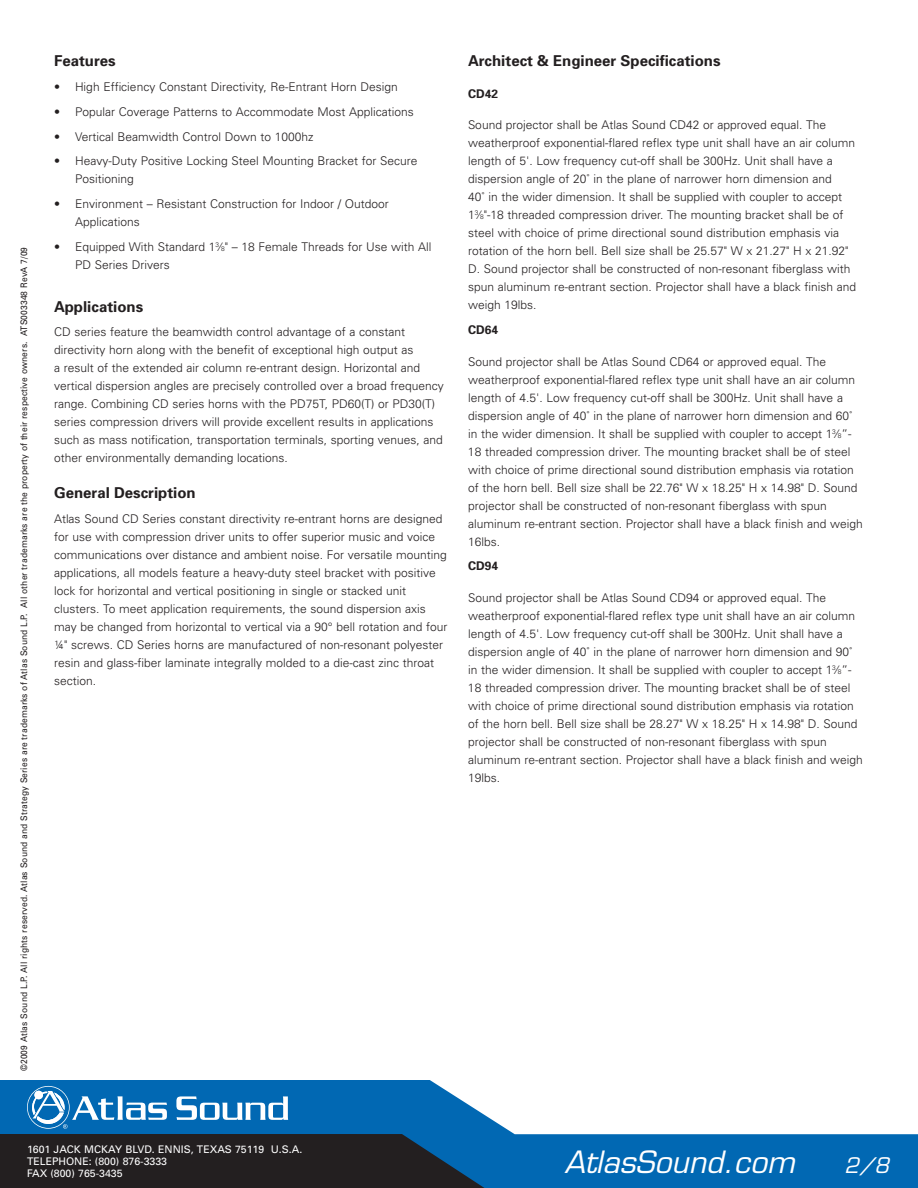
<style>
.page{position:relative;width:918px;height:1188px;background:#fff}
.page>*{position:absolute;margin:0;border:0;box-sizing:border-box;transform-origin:0 0}
.t1{font:italic 30px "Eurostile";color:#fff}
.t2{font:italic 21px "Eurostile";color:#fff}
.t3{font:700 15px "Univers";color:#231f20}
.t4{font:300 12px/18px "Univers";color:#231f20}
.t5{font:700 12px "Univers";color:#231f20}
.t6{font:10.5px/12px "Univers";color:#fff}
.t7{font:9px "Univers";letter-spacing:.015em;color:#231f20;scale:.94 1}
.s1{font-size:6.6px}
</style>
<div class="page">
<svg style="left:0;top:1080px;width:918px;height:108px;fill:#0168b3"></svg>
<svg style="left:0;top:1086px;width:484px;height:102px;background:#214e70"></svg>
<p class="t7" style="left:19px;top:1071px;width:878px;rotate:-90deg">©2009 Atlas Sound L.P. All rights reserved. Atlas Sound and Strategy Series are trademarks of Atlas Sound L.P. All other trademarks are the property of their respective owners. ATS003348 RevA 7/09</p>
<p class="t3" style="left:54px;top:51px;width:63px">Features</p>
<p class="t4" style="left:54px;top:77px;width:345px">• High Efficiency Constant Directivity, Re-Entrant Horn Design</p>
<p class="t4" style="left:54px;top:102px;width:361px">• Popular Coverage Patterns to Accommodate Most Applications</p>
<p class="t4" style="left:54px;top:127px;width:261px">• Vertical Beamwidth Control Down to 1000hz</p>
<p class="t4" style="left:75px;top:152px;width:344px;text-indent:-21px">• Heavy-Duty Positive Locking Steel Mounting Bracket for Secure<br>Positioning</p>
<p class="t4" style="left:75px;top:194px;width:315px;text-indent:-21px">• Environment – Resistant Construction for Indoor / Outdoor<br>Applications</p>
<p class="t4" style="left:75px;top:237px;width:358px;text-indent:-21px">• Equipped With Standard 1<sup>3</sup>⁄<span class="s1">8</span>" – 18 Female Threads for Use with All<br>PD Series Drivers</p>
<p class="t3" style="left:54px;top:297px;width:91px">Applications</p>
<p class="t4" style="left:54px;top:323px;width:391px">CD series feature the beamwidth control advantage of a constant directivity horn along with the benefit of exceptional high output as<br>a result of the extended air column re-entrant design. Horizontal and vertical dispersion angles are precisely controlled over a broad frequency range. Combining CD series horns with the PD75T, PD60(T) or PD30(T) series compression drivers will provide excellent results in applications such as mass notification, transportation terminals, sporting venues, and other environmentally demanding locations.</p>
<p class="t3" style="left:54px;top:483px;width:143px">General Description</p>
<p class="t4" style="left:54px;top:509px;width:395px">Atlas Sound CD Series constant directivity re-entrant horns are designed for use with compression driver units to offer superior music and voice communications over distance and ambient noise. For versatile mounting applications, all models feature a heavy-duty steel bracket with positive lock for horizontal and vertical positioning in single or stacked unit clusters. To meet application requirements, the sound dispersion axis may be changed from horizontal to vertical via a 90° bell rotation and four ¼" screws. CD Series horns are manufactured of non-resonant polyester resin and glass-fiber laminate integrally molded to a die-cast zinc throat section.</p>
<p class="t3" style="left:468px;top:51px;width:254px">Architect &amp; Engineer Specifications</p>
<p class="t5" style="left:468px;top:86px;width:32px">CD42</p>
<p class="t4" style="left:468px;top:116px;width:390px">Sound projector shall be Atlas Sound CD42 or approved equal. The weatherproof exponential-flared reflex type unit shall have an air column length of 5'. Low frequency cut-off shall be 300Hz. Unit shall have a dispersion angle of 20˚ in the plane of narrower horn dimension and<br>40˚ in the wider dimension. It shall be supplied with coupler to accept 1<sup>3</sup>⁄<span class="s1">8</span>"‑18 threaded compression driver. The mounting bracket shall be of steel with choice of prime directional sound distribution emphasis via rotation of the horn bell. Bell size shall be 25.57" W x 21.27" H x 21.92" D. Sound projector shall be constructed of non-resonant fiberglass with spun aluminum re-entrant section. Projector shall have a black finish and weigh 19lbs.</p>
<p class="t5" style="left:468px;top:322px;width:32px">CD64</p>
<p class="t4" style="left:468px;top:352px;width:396px">Sound projector shall be Atlas Sound CD64 or approved equal. The weatherproof exponential-flared reflex type unit shall have an air column length of 4.5'. Low frequency cut-off shall be 300Hz. Unit shall have a dispersion angle of 40˚ in the plane of narrower horn dimension and 60˚ in the wider dimension. It shall be supplied with coupler to accept 1<sup>3</sup>⁄<span class="s1">8</span>”- 18 threaded compression driver. The mounting bracket shall be of steel with choice of prime directional sound distribution emphasis via rotation of the horn bell. Bell size shall be 22.76" W x 18.25" H x 14.98" D. Sound projector shall be constructed of non-resonant fiberglass with spun aluminum re-entrant section. Projector shall have a black finish and weigh 16lbs.</p>
<p class="t5" style="left:468px;top:558px;width:32px">CD94</p>
<p class="t4" style="left:468px;top:588px;width:396px">Sound projector shall be Atlas Sound CD94 or approved equal. The weatherproof exponential-flared reflex type unit shall have an air column length of 4.5'. Low frequency cut-off shall be 300Hz. Unit shall have a dispersion angle of 40˚ in the plane of narrower horn dimension and 90˚ in the wider dimension. It shall be supplied with coupler to accept 1<sup>3</sup>⁄<span class="s1">8</span>”- 18 threaded compression driver. The mounting bracket shall be of steel with choice of prime directional sound distribution emphasis via rotation of the horn bell. Bell size shall be 28.27" W x 18.25" H x 14.98" D. Sound projector shall be constructed of non-resonant fiberglass with spun aluminum re-entrant section. Projector shall have a black finish and weigh 19lbs.</p>
<p class="t6" style="left:27px;top:1143px;width:277px">1601 JACK MCKAY BLVD. ENNIS, TEXAS 75119 U.S.A.<br>TELEPHONE: (800) 876-3333<br>FAX (800) 765-3435</p>
<h1 class="t1" style="left:564px;top:1144px;width:232px">AtlasSound.com</h1>
<h2 class="t2" style="left:845px;top:1153px;width:46px">2/8</h2>
</div>
